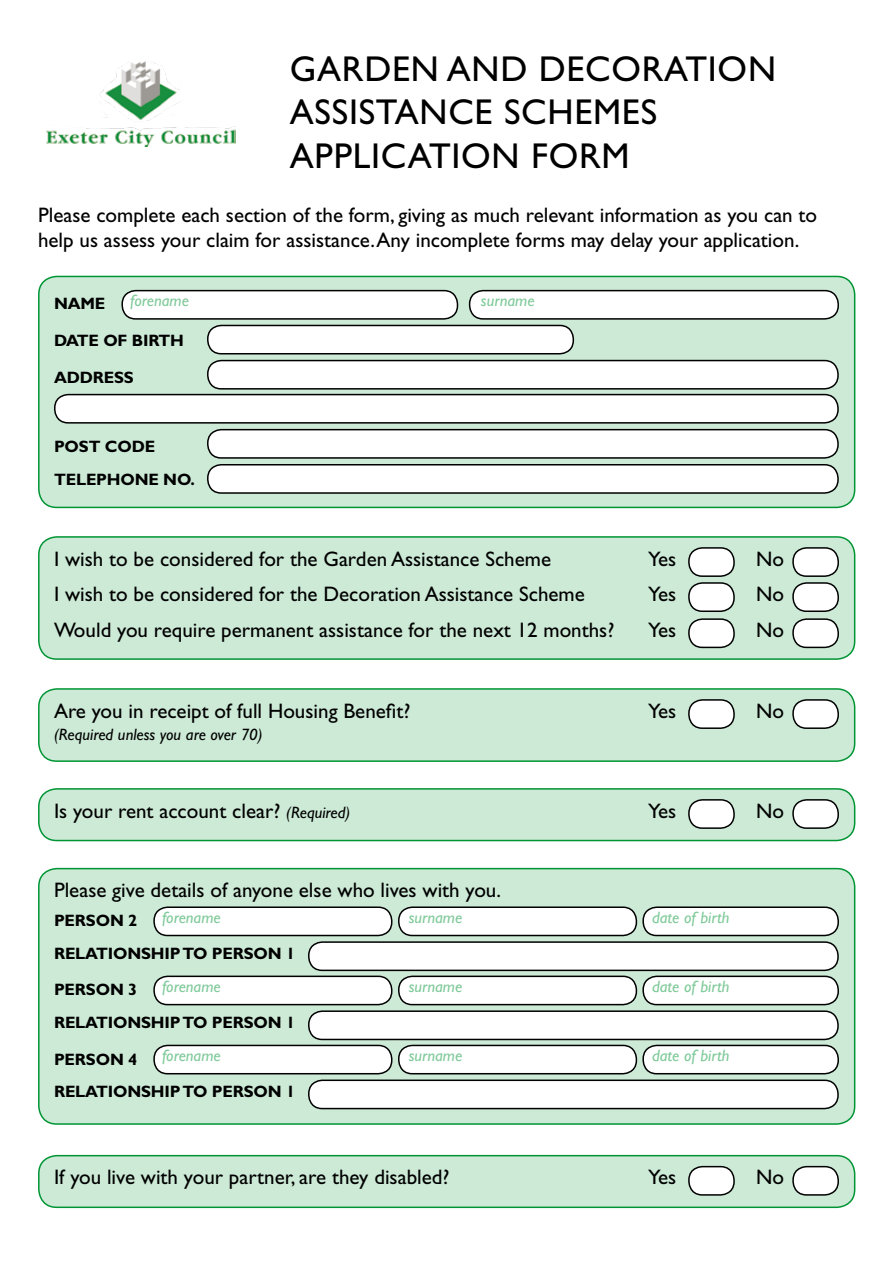
<style>
.page{position:relative;width:893px;height:1263px;background:#fff}
.page>*{position:absolute;margin:0;border:0;box-sizing:border-box;transform-origin:0 0}
.t1{font:36px/43.2px "Gill Sans CE";letter-spacing:.02em;color:#000}
.t2{font:21px/25.2px "Gill Sans CE";color:#000}
.t3{font:700 16.5px/32.5px "Gill Sans CE";letter-spacing:-.01em;color:#000}
.t4{font:italic 16.5px "Gill Sans CE";color:#80ca9a}
.t5{font:italic 16.5px "Gill Sans CE";color:#000}
.s1{font-style:italic;font-size:16.5px}
</style>
<div class="page">
<div style="left:39px;top:537px;width:816px;height:122px;background:#ccead6;border-radius:18px"></div>
<div style="left:38px;top:536px;width:817px;height:124px;border:2px solid #009534;border-radius:18px"></div>
<div style="left:39px;top:276px;width:816px;height:231px;background:#ccead6;border-radius:18px"></div>
<div style="left:38px;top:276px;width:817px;height:232px;border:2px solid #009534;border-radius:18px"></div>
<div style="left:122px;top:291px;width:335px;height:28px;background:#fff;border-radius:14px"></div>
<div style="left:121px;top:290px;width:337px;height:30px;border:2px solid #000;border-radius:14px"></div>
<div style="left:470px;top:291px;width:368px;height:28px;background:#fff;border-radius:14px"></div>
<div style="left:469px;top:290px;width:370px;height:30px;border:2px solid #000;border-radius:14px"></div>
<div style="left:793px;top:548px;width:45px;height:28px;background:#fff;border-radius:13px"></div>
<div style="left:792px;top:547px;width:47px;height:30px;border:2px solid #000;border-radius:13px"></div>
<img style="left:46px;top:62px;width:189px;height:84px">
<div style="left:208px;top:325px;width:365px;height:29px;background:#fff;border-radius:13px"></div>
<div style="left:207px;top:325px;width:367px;height:29px;border:2px solid #000;border-radius:13px"></div>
<div style="left:208px;top:361px;width:630px;height:28px;background:#fff;border-radius:14px"></div>
<div style="left:207px;top:360px;width:632px;height:30px;border:2px solid #000;border-radius:14px"></div>
<div style="left:55px;top:395px;width:783px;height:28px;background:#fff;border-radius:13px"></div>
<div style="left:54px;top:394px;width:785px;height:30px;border:2px solid #000;border-radius:13px"></div>
<div style="left:208px;top:430px;width:630px;height:28px;background:#fff;border-radius:14px"></div>
<div style="left:207px;top:429px;width:632px;height:30px;border:2px solid #000;border-radius:14px"></div>
<div style="left:208px;top:465px;width:630px;height:28px;background:#fff;border-radius:14px"></div>
<div style="left:207px;top:464px;width:632px;height:30px;border:2px solid #000;border-radius:14px"></div>
<div style="left:689px;top:548px;width:45px;height:28px;background:#fff;border-radius:13px"></div>
<div style="left:688px;top:547px;width:47px;height:30px;border:2px solid #000;border-radius:13px"></div>
<div style="left:793px;top:583px;width:45px;height:28px;background:#fff;border-radius:14px"></div>
<div style="left:792px;top:582px;width:47px;height:30px;border:2px solid #000;border-radius:14px"></div>
<div style="left:689px;top:583px;width:45px;height:28px;background:#fff;border-radius:14px"></div>
<div style="left:688px;top:582px;width:47px;height:30px;border:2px solid #000;border-radius:14px"></div>
<div style="left:793px;top:619px;width:45px;height:28px;background:#fff;border-radius:14px"></div>
<div style="left:792px;top:618px;width:47px;height:30px;border:2px solid #000;border-radius:14px"></div>
<div style="left:689px;top:619px;width:45px;height:28px;background:#fff;border-radius:14px"></div>
<div style="left:688px;top:618px;width:47px;height:30px;border:2px solid #000;border-radius:14px"></div>
<div style="left:39px;top:689px;width:816px;height:72px;background:#ccead6;border-radius:18px"></div>
<div style="left:38px;top:688px;width:817px;height:74px;border:2px solid #009534;border-radius:18px"></div>
<div style="left:793px;top:700px;width:45px;height:28px;background:#fff;border-radius:14px"></div>
<div style="left:792px;top:699px;width:47px;height:30px;border:2px solid #000;border-radius:14px"></div>
<div style="left:689px;top:700px;width:45px;height:28px;background:#fff;border-radius:14px"></div>
<div style="left:688px;top:699px;width:47px;height:30px;border:2px solid #000;border-radius:14px"></div>
<div style="left:39px;top:789px;width:816px;height:51px;background:#ccead6;border-radius:18px"></div>
<div style="left:38px;top:788px;width:817px;height:53px;border:2px solid #009534;border-radius:18px"></div>
<div style="left:793px;top:800px;width:45px;height:28px;background:#fff;border-radius:13px"></div>
<div style="left:792px;top:799px;width:47px;height:30px;border:2px solid #000;border-radius:13px"></div>
<div style="left:689px;top:800px;width:45px;height:28px;background:#fff;border-radius:13px"></div>
<div style="left:688px;top:799px;width:47px;height:30px;border:2px solid #000;border-radius:13px"></div>
<div style="left:39px;top:869px;width:816px;height:255px;background:#ccead6;border-radius:18px"></div>
<div style="left:38px;top:868px;width:817px;height:257px;border:2px solid #009534;border-radius:18px"></div>
<div style="left:154px;top:907px;width:238px;height:28px;background:#fff;border-radius:14px"></div>
<div style="left:153px;top:906px;width:239px;height:30px;border:2px solid #000;border-radius:14px"></div>
<div style="left:399px;top:907px;width:237px;height:28px;background:#fff;border-radius:14px"></div>
<div style="left:398px;top:906px;width:239px;height:30px;border:2px solid #000;border-radius:14px"></div>
<div style="left:309px;top:942px;width:529px;height:28px;background:#fff;border-radius:14px"></div>
<div style="left:308px;top:941px;width:531px;height:30px;border:2px solid #000;border-radius:14px"></div>
<div style="left:643px;top:907px;width:195px;height:28px;background:#fff;border-radius:14px"></div>
<div style="left:642px;top:906px;width:197px;height:30px;border:2px solid #000;border-radius:14px"></div>
<div style="left:154px;top:976px;width:238px;height:28px;background:#fff;border-radius:14px"></div>
<div style="left:153px;top:975px;width:239px;height:30px;border:2px solid #000;border-radius:14px"></div>
<div style="left:399px;top:976px;width:237px;height:28px;background:#fff;border-radius:14px"></div>
<div style="left:398px;top:975px;width:239px;height:30px;border:2px solid #000;border-radius:14px"></div>
<div style="left:309px;top:1011px;width:529px;height:28px;background:#fff;border-radius:14px"></div>
<div style="left:308px;top:1010px;width:531px;height:30px;border:2px solid #000;border-radius:14px"></div>
<div style="left:643px;top:976px;width:195px;height:28px;background:#fff;border-radius:14px"></div>
<div style="left:642px;top:975px;width:197px;height:30px;border:2px solid #000;border-radius:14px"></div>
<div style="left:154px;top:1045px;width:238px;height:29px;background:#fff;border-radius:14px"></div>
<div style="left:153px;top:1045px;width:239px;height:29px;border:2px solid #000;border-radius:14px"></div>
<div style="left:399px;top:1045px;width:237px;height:29px;background:#fff;border-radius:14px"></div>
<div style="left:398px;top:1045px;width:239px;height:29px;border:2px solid #000;border-radius:14px"></div>
<div style="left:309px;top:1080px;width:529px;height:28px;background:#fff;border-radius:14px"></div>
<div style="left:308px;top:1079px;width:531px;height:30px;border:2px solid #000;border-radius:14px"></div>
<div style="left:643px;top:1045px;width:195px;height:29px;background:#fff;border-radius:14px"></div>
<div style="left:642px;top:1045px;width:197px;height:29px;border:2px solid #000;border-radius:14px"></div>
<div style="left:39px;top:1156px;width:816px;height:51px;background:#ccead6;border-radius:18px"></div>
<div style="left:38px;top:1155px;width:817px;height:53px;border:2px solid #009534;border-radius:18px"></div>
<div style="left:793px;top:1166px;width:45px;height:29px;background:#fff;border-radius:14px"></div>
<div style="left:792px;top:1166px;width:47px;height:30px;border:2px solid #000;border-radius:14px"></div>
<div style="left:689px;top:1166px;width:45px;height:29px;background:#fff;border-radius:14px"></div>
<div style="left:688px;top:1166px;width:47px;height:30px;border:2px solid #000;border-radius:14px"></div>
<h1 class="t1" style="left:290px;top:48px;width:488px">GARDEN AND DECORATION<br>ASSISTANCE SCHEMES<br>APPLICATION FORM</h1>
<p class="t2" style="left:38px;top:202px;width:781px">Please complete each section of the form, giving as much relevant information as you can to help us assess your claim for assistance. Any incomplete forms may delay your application.</p>
<p class="t4" style="left:130px;top:291px;width:60px">forename</p>
<p class="t4" style="left:481px;top:291px;width:55px">surname</p>
<p class="t3" style="left:54px;top:288px;width:53px">NAME</p>
<p class="t3" style="left:54px;top:325px;width:131px">DATE OF BIRTH</p>
<p class="t3" style="left:54px;top:361px;width:81px">ADDRESS</p>
<p class="t3" style="left:54px;top:431px;width:142px">POST CODE<br>TELEPHONE NO.</p>
<p class="t2" style="left:54px;top:546px;width:499px">I wish to be considered for the Garden Assistance Scheme</p>
<p class="t2" style="left:648px;top:546px;width:30px">Yes</p>
<p class="t2" style="left:756px;top:546px;width:29px">No</p>
<p class="t2" style="left:54px;top:581px;width:532px">I wish to be considered for the Decoration Assistance Scheme</p>
<p class="t2" style="left:648px;top:581px;width:30px">Yes</p>
<p class="t2" style="left:756px;top:581px;width:29px">No</p>
<p class="t2" style="left:54px;top:617px;width:562px">Would you require permanent assistance for the next 12 months?</p>
<p class="t2" style="left:648px;top:617px;width:30px">Yes</p>
<p class="t2" style="left:756px;top:617px;width:29px">No</p>
<p class="t2" style="left:54px;top:698px;width:358px">Are you in receipt of full Housing Benefit?</p>
<p class="t2" style="left:648px;top:698px;width:30px">Yes</p>
<p class="t2" style="left:756px;top:698px;width:29px">No</p>
<p class="t5" style="left:54px;top:725px;width:210px">(Required unless you are over 70)</p>
<p class="t2" style="left:54px;top:798px;width:298px">Is your rent account clear? <span class="s1">(Required)</span></p>
<p class="t2" style="left:648px;top:798px;width:30px">Yes</p>
<p class="t2" style="left:756px;top:798px;width:29px">No</p>
<p class="t2" style="left:54px;top:878px;width:449px">Please give details of anyone else who lives with you.</p>
<p class="t3" style="left:54px;top:904px;width:243px">PERSON 2<br>RELATIONSHIP TO PERSON 1</p>
<p class="t3" style="left:54px;top:974px;width:243px">PERSON 3<br>RELATIONSHIP TO PERSON 1</p>
<p class="t3" style="left:54px;top:1043px;width:243px">PERSON 4<br>RELATIONSHIP TO PERSON 1</p>
<p class="t4" style="left:162px;top:908px;width:60px">forename</p>
<p class="t4" style="left:409px;top:908px;width:55px">surname</p>
<p class="t4" style="left:652px;top:908px;width:79px">date of birth</p>
<p class="t4" style="left:162px;top:977px;width:60px">forename</p>
<p class="t4" style="left:409px;top:977px;width:55px">surname</p>
<p class="t4" style="left:652px;top:977px;width:79px">date of birth</p>
<p class="t4" style="left:162px;top:1046px;width:60px">forename</p>
<p class="t4" style="left:409px;top:1046px;width:55px">surname</p>
<p class="t4" style="left:652px;top:1046px;width:79px">date of birth</p>
<p class="t2" style="left:54px;top:1165px;width:397px">If you live with your partner, are they disabled?</p>
<p class="t2" style="left:648px;top:1165px;width:30px">Yes</p>
<p class="t2" style="left:756px;top:1165px;width:29px">No</p>
</div>
